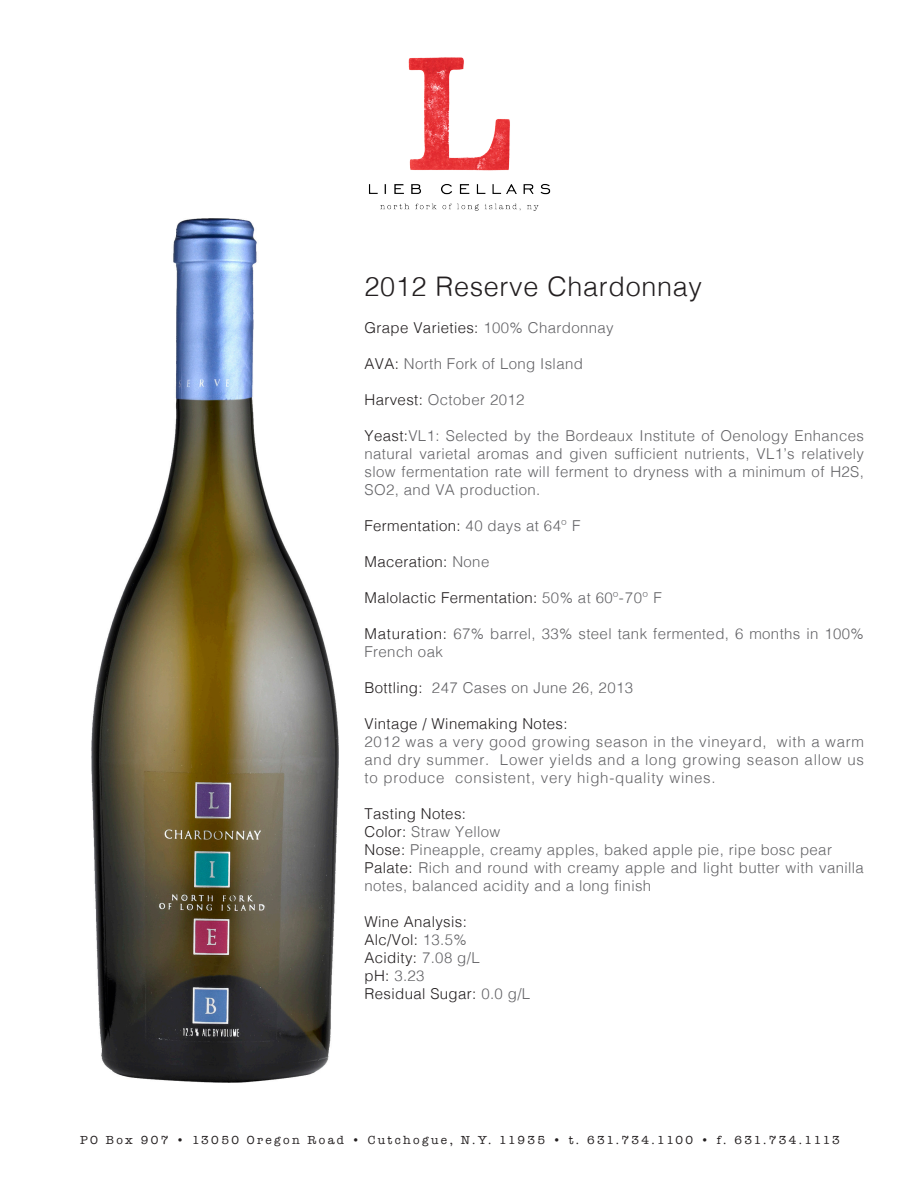
<style>
.page{position:relative;width:918px;height:1188px;background:#fff}
.page>*{position:absolute;margin:0;border:0;box-sizing:border-box;transform-origin:0 0}
.t1{font:300 27px "Helvetica";letter-spacing:.025em;color:#231f20}
.t2{font:300 15px/18px "Helvetica";letter-spacing:.025em;color:#636366;text-align:justify}
.t3{font:300 15px "Helvetica";letter-spacing:.025em;color:#231f20}
.t4{font:12px "American Typewriter";letter-spacing:.2em;color:#231f20}
.s1{color:#636366}
.s2{color:#231f20}
</style>
<div class="page">
<img style="left:369px;top:57px;width:182px;height:154px">
<img style="left:92px;top:219px;width:247px;height:864px">
<p class="t1" style="left:364px;top:263px;width:339px">2012 Reserve Chardonnay</p>
<p class="t3" style="left:364px;top:315px;width:251px">Grape Varieties: <span class="s1">100% Chardonnay</span></p>
<p class="t2" style="left:364px;top:354px;width:220px"><span class="s2">AVA:</span> North Fork of Long Island</p>
<p class="t2" style="left:364px;top:390px;width:162px"><span class="s2">Harvest:</span> October 2012</p>
<p class="t2" style="left:364px;top:426px;width:501px"><span class="s2">Yeast:</span>VL1: Selected by the Bordeaux Institute of Oenology Enhances natural varietal aromas and given sufficient nutrients, VL1’s relatively slow fermentation rate will ferment to dryness with a minimum of H2S, SO2, and VA production.</p>
<p class="t3" style="left:364px;top:513px;width:217px">Fermentation: <span class="s1">40 days at 64º F</span></p>
<p class="t3" style="left:364px;top:549px;width:126px">Maceration: <span class="s1">None</span></p>
<p class="t3" style="left:364px;top:585px;width:299px">Malolactic Fermentation: <span class="s1">50% at 60º-70º F</span></p>
<p class="t2" style="left:364px;top:624px;width:501px"><span class="s2">Maturation:</span> 67% barrel, 33% steel tank fermented, 6 months in 100%<br>French oak</p>
<p class="t2" style="left:364px;top:678px;width:270px"><span class="s2">Bottling:</span> 247 Cases on June 26, 2013</p>
<p class="t3" style="left:364px;top:711px;width:205px">Vintage / Winemaking Notes:</p>
<p class="t2" style="left:364px;top:732px;width:501px">2012 was a very good growing season in the vineyard, with a warm and dry summer. Lower yields and a long growing season allow us to produce consistent, very high-quality wines.</p>
<p class="t3" style="left:364px;top:801px;width:103px">Tasting Notes:</p>
<p class="t2" style="left:364px;top:822px;width:137px"><span class="s2">Color:</span> Straw Yellow</p>
<p class="t2" style="left:364px;top:840px;width:469px"><span class="s2">Nose:</span> Pineapple, creamy apples, baked apple pie, ripe bosc pear</p>
<p class="t2" style="left:364px;top:858px;width:501px"><span class="s2">Palate:</span> Rich and round with creamy apple and light butter with vanilla notes, balanced acidity and a long finish</p>
<p class="t3" style="left:364px;top:909px;width:104px">Wine Analysis:</p>
<p class="t3" style="left:364px;top:927px;width:104px">Alc/Vol: <span class="s1">13.5%</span></p>
<p class="t3" style="left:364px;top:945px;width:117px">Acidity: <span class="s1">7.08 g/L</span></p>
<p class="t2" style="left:364px;top:966px;width:62px"><span class="s2">pH:</span> 3.23</p>
<p class="t3" style="left:364px;top:981px;width:167px">Residual Sugar: <span class="s1">0.0 g/L</span></p>
<p class="t4" style="left:80px;top:1130px;width:761px">PO Box 907 • 13050 Oregon Road • Cutchogue, N.Y. 11935 • t. 631.734.1100 • f. 631.734.1113</p>
</div>
